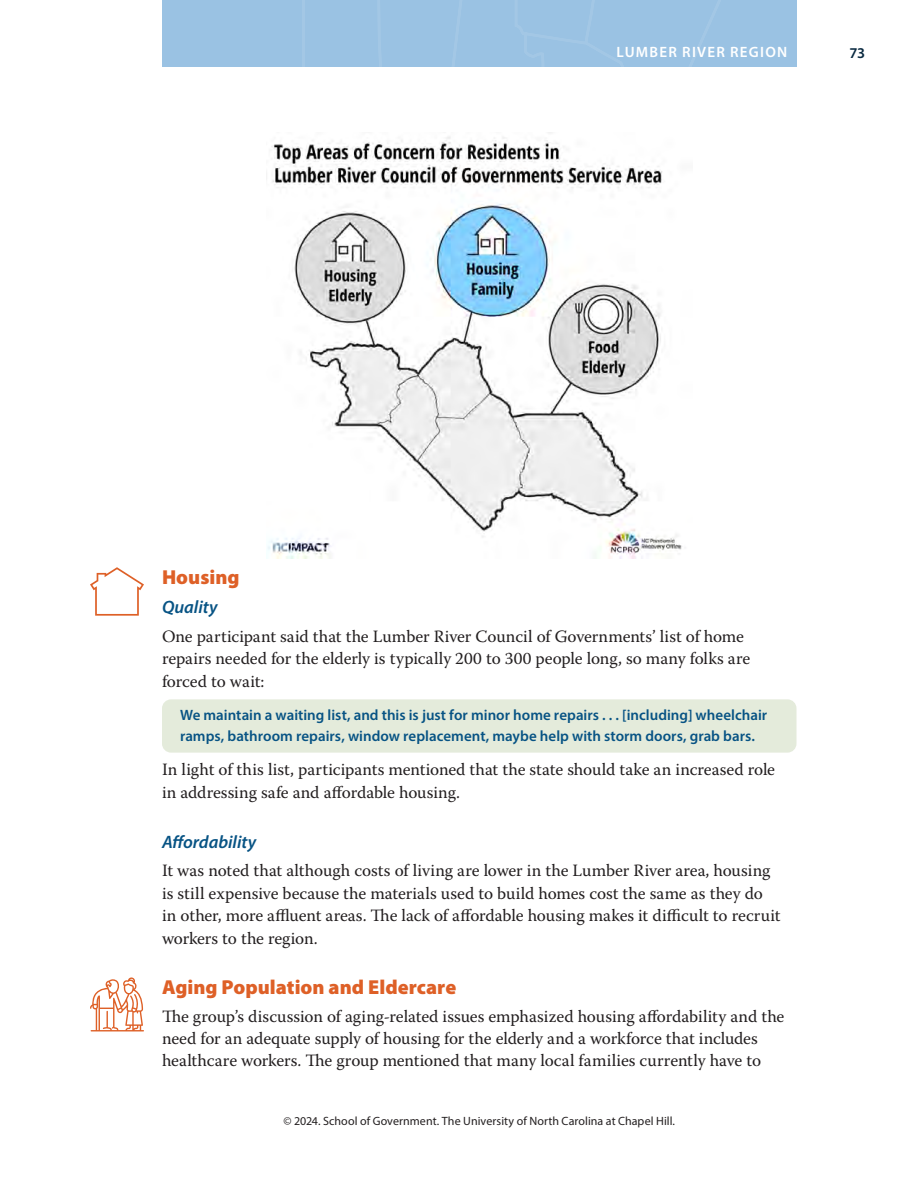
<style>
.page{position:relative;width:918px;height:1188px;background:#fff}
.page>*{position:absolute;margin:0;border:0;box-sizing:border-box;transform-origin:0 0}
.RS_B_head{font:900 20.25px "Myriad Pro";color:#de6027}
.RS_C_head{font:italic 600 18px "Myriad Pro";letter-spacing:-.005em;color:#075384}
.RS_C_head_after{font:italic 600 18px "Myriad Pro";color:#075384}
._01_BT__no_indent{font:17.25px/22.5px "Warnock Pro";letter-spacing:-.005em;color:#231f20}
._01_BT__no_indent_after{font:17.25px/22.5px "Warnock Pro";color:#231f20}
.Pull_Quote{font:600 15px/21px "Myriad Pro";color:#075384}
.t1{font:600 15px "Myriad Pro";letter-spacing:.085em;color:#fff}
.t2{font:600 15px "Myriad Pro";color:#092940}
.t3{font:12px "Myriad Pro";letter-spacing:.005em;color:#231f20}
</style>
<div class="page">
<div style="left:162px;top:0;width:634px;height:67px;background:#9ac2e3"></div>
<div style="left:162px;top:699px;width:634px;height:54px;background:#e4ebdb;border-radius:9px"></div>
<svg style="left:90px;top:567px;width:54px;height:49px"></svg>
<img style="left:266px;top:132px;width:416px;height:426px">
<svg style="left:90px;top:977px;width:54px;height:54px"></svg>
<p class="t1" style="left:616px;top:42px;width:11px">Lumber</p>
<p class="t1" style="left:682px;top:42px;width:30px">River</p>
<p class="t1" style="left:730px;top:42px;width:23px">REGIO</p>
<p class="t1" style="left:777px;top:42px;width:12px">N</p>
<p class="t2" style="left:849px;top:43px;width:17px">73</p>
<p class="RS_B_head" style="left:162px;top:564px;width:79px">Housing</p>
<p class="RS_C_head_after" style="left:162px;top:596px;width:57px">Quality</p>
<p class="_01_BT__no_indent" style="left:162px;top:624px;width:590px">One participant said that the Lumber River Council of Governments’ list of home repairs needed for the elderly is typically 200 to 300 people long, so many folks are forced to wait:</p>
<p class="Pull_Quote" style="left:180px;top:704px;width:589px">We maintain a waiting list, and this is just for minor home repairs . . . [including] wheelchair ramps, bathroom repairs, window replacement, maybe help with storm doors, grab bars.</p>
<p class="_01_BT__no_indent_after" style="left:162px;top:758px;width:615px">In light of this list, participants mentioned that the state should take an increased role in addressing safe and affordable housing.</p>
<p class="RS_C_head" style="left:162px;top:830px;width:96px">Affordability</p>
<p class="_01_BT__no_indent" style="left:162px;top:859px;width:620px">It was noted that although costs of living are lower in the Lumber River area, housing is still expensive because the materials used to build homes cost the same as they do in other, more affluent areas. The lack of affordable housing makes it difficult to recruit workers to the region.</p>
<p class="RS_B_head" style="left:162px;top:974px;width:296px">Aging Population and Eldercare</p>
<p class="_01_BT__no_indent" style="left:162px;top:1004px;width:624px">The group’s discussion of aging-related issues emphasized housing affordability and the need for an adequate supply of housing for the elderly and a workforce that includes healthcare workers. The group mentioned that many local families currently have to</p>
<p class="t3" style="left:283px;top:1114px;width:393px">© 2024. School of Government. The University of North Carolina at Chapel Hill.</p>
</div>
